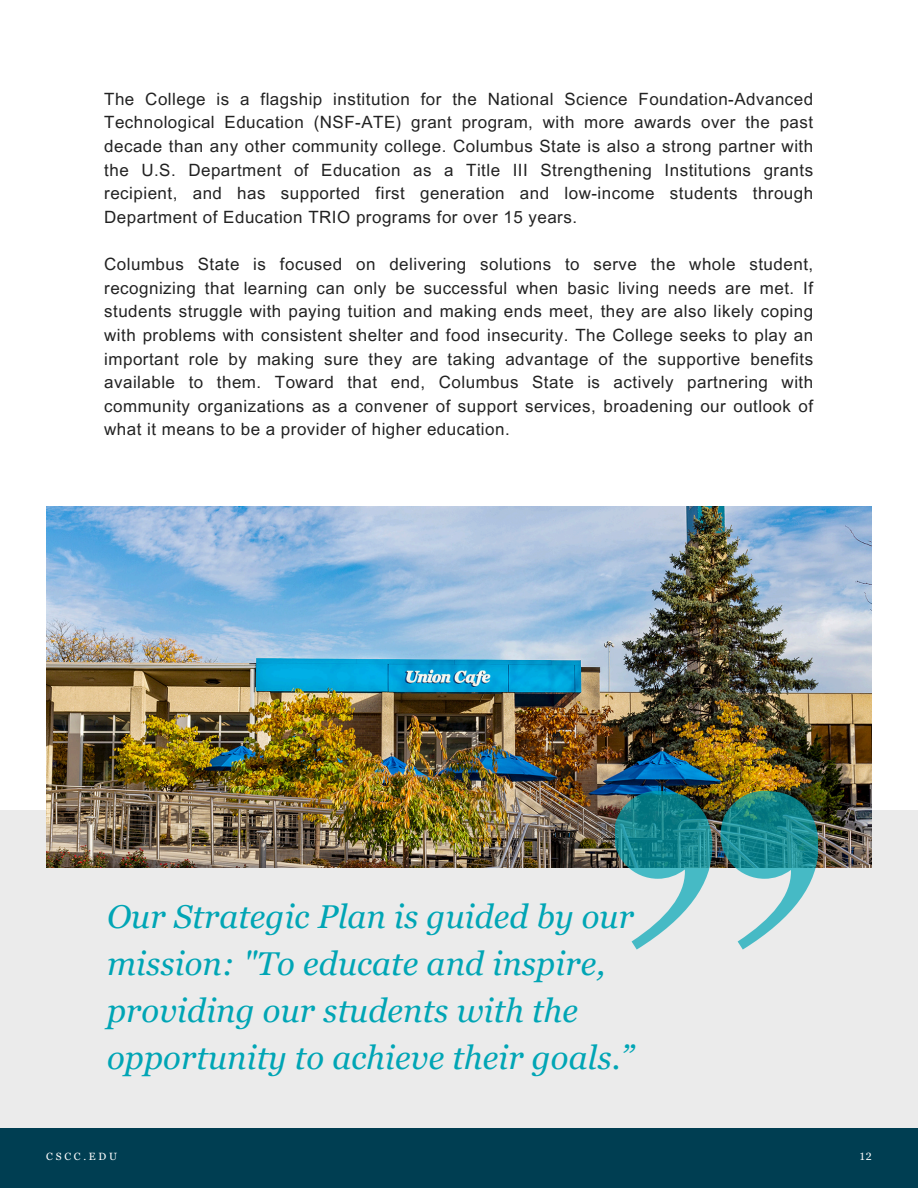
<style>
.page{position:relative;width:918px;height:1188px;background:#fff}
.page>*{position:absolute;margin:0;border:0;box-sizing:border-box;transform-origin:0 0}
.t1{font:italic 33px/47.2px "Georgia Pro";letter-spacing:.005em;color:#00a5b5}
.t2{font:16.95px/23.7px "Arial MT Pro";letter-spacing:.03em;color:#222;text-align:justify}
.t3{font:10.5px "Georgia Pro";letter-spacing:.26em;color:#fff}
</style>
<div class="page">
<div style="left:0;top:810px;width:918px;height:378px;background:#ebebeb"></div>
<div style="left:0;top:1129px;width:918px;height:59px;background:#003e52"></div>
<img style="left:46px;top:507px;width:826px;height:360px">
<svg style="left:721px;top:791px;width:96px;height:159px"></svg>
<svg style="left:616px;top:791px;width:96px;height:159px"></svg>
<h2 class="t2" style="left:104px;top:89px;width:711px">The College is a flagship institution for the National Science Foundation-Advanced Technological Education (NSF-ATE) grant program, with more awards over the past decade than any other community college. Columbus State is also a strong partner with the U.S. Department of Education as a Title III Strengthening Institutions grants recipient, and has supported first generation and low-income students through Department of Education TRIO programs for over 15 years.</h2>
<p class="t2" style="left:104px;top:254px;width:711px">Columbus State is focused on delivering solutions to serve the whole student, recognizing that learning can only be successful when basic living needs are met. If students struggle with paying tuition and making ends meet, they are also likely coping with problems with consistent shelter and food insecurity. The College seeks to play an important role by making sure they are taking advantage of the supportive benefits available to them. Toward that end, Columbus State is actively partnering with community organizations as a convener of support services, broadening our outlook of what it means to be a provider of higher education.</p>
<p class="t1" style="left:107px;top:892px;width:528px">Our Strategic Plan is guided by our mission: "To educate and inspire, providing our students with the opportunity to achieve their goals.”</p>
<p class="t3" style="left:46px;top:1151px;width:72px">CSCC.EDU</p>
<h1 class="t3" style="left:860px;top:1151px;width:14px">12</h1>
</div>
